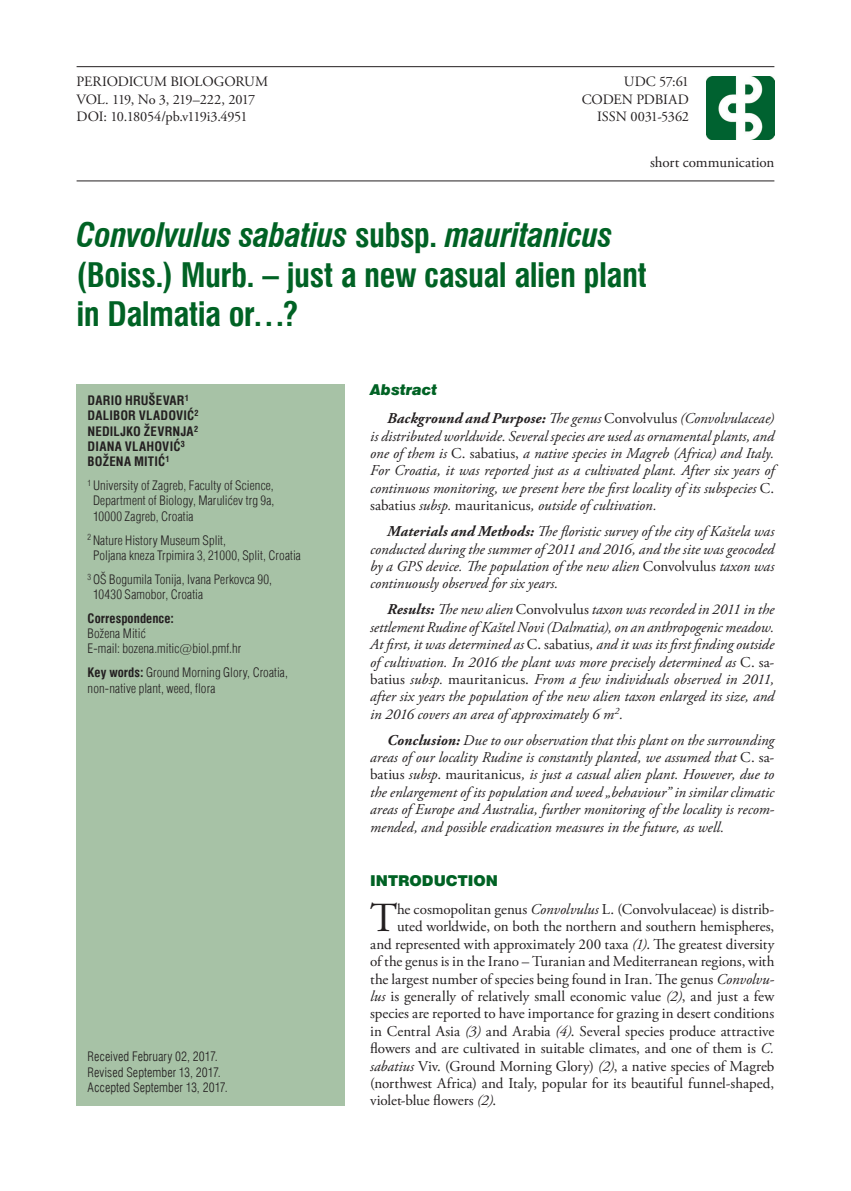
<style>
.page{position:relative;width:851px;height:1191px;background:#fff}
.page>*{position:absolute;margin:0;border:0;box-sizing:border-box;transform-origin:0 0}
.body_prvi{font:41.25px "Adobe Garamond Pro";color:#231f20}
.naslov_glavni{font:700 condensed 33px/39.6px "Swiss 721 BT";letter-spacing:-.015em;color:#006224}
.Body_Text{font:italic 15px/17.4px "Adobe Garamond Pro";color:#231f20;text-align:justify}
.body_prvi-2{font:15px "Adobe Garamond Pro";color:#231f20}
.Body_Text-2{font:15px "Adobe Garamond Pro";letter-spacing:-.005em;color:#231f20}
.poglavlje_1{font:900 15px "Swiss 721 BT";color:#006224}
.poglavlje_2{font:italic 900 15px "Swiss 721 BT";letter-spacing:.005em;color:#006224}
.glava_prva_strana{font:14.25px "Adobe Garamond Pro";letter-spacing:-.02em;color:#231f20}
.glava_prva_strana-2{font:14.25px "Adobe Garamond Pro";letter-spacing:-.04em;color:#231f20}
.autorova_adresa{font:12.75px/15.3px "Helvetica Condensed Light HR Normal";letter-spacing:.005em;color:#231f20}
.received_dno{font:300 condensed 12.75px/15.3px "Swiss 721 BT";letter-spacing:.005em;color:#231f20}
.autori{font:700 condensed 12.75px/15.3px "Helvetica";letter-spacing:.01em;color:#231f20}
.s1{font-style:italic}
.s2{font-family:"Swiss 721 BT";font-weight:700;font-stretch:condensed}
.s3{font-family:"Swiss 721 BT";font-weight:300}
.s4{font-weight:700}
.s5{font-style:normal}
</style>
<div class="page">
<img style="left:706px;top:76px;width:68px;height:64px">
<hr style="left:77px;top:66px;width:697px;height:1px;background:#231f20">
<hr style="left:77px;top:180px;width:697px;height:1px;background:#231f20">
<div style="left:77px;top:384px;width:267px;height:722px;background:#a7c2a6"></div>
<p class="glava_prva_strana" style="left:77px;top:73px;width:193px">PERIODICUM BIOLOGORUM</p>
<p class="glava_prva_strana" style="left:623px;top:73px;width:67px">UDC 57:61</p>
<p class="glava_prva_strana-2" style="left:77px;top:90px;width:180px">VOL. 119, No 3, 219–222, 2017</p>
<p class="glava_prva_strana" style="left:581px;top:90px;width:109px">CODEN PDBIAD</p>
<p class="glava_prva_strana" style="left:77px;top:108px;width:172px">DOI: 10.18054/pb.v119i3.4951</p>
<p class="glava_prva_strana" style="left:597px;top:108px;width:93px">ISSN 0031-5362</p>
<p class="Body_Text-2" style="left:650px;top:153px;width:126px">short communication</p>
<p class="naslov_glavni" style="left:77px;top:215px;width:571px"><span class="s1">Convolvulus sabatius</span> subsp. <span class="s1">mauritanicus </span>(Boiss.) Murb. – just a new casual alien plant in Dalmatia or…?</p>
<p class="autori" style="left:88px;top:393px;width:113px">DARIO HRUŠEVAR<sup>1<br></sup>DALIBOR VLADOVIĆ<sup>2<br></sup>NEDILJKO ŽEVRNJA<sup>2<br></sup>DIANA VLAHOVIĆ<sup>3<br></sup>BOŽENA MITIĆ<sup>1</sup></p>
<p class="autorova_adresa" style="left:93px;top:478px;width:183px;text-align:justify;text-indent:-5px"><sup>1</sup> University of Zagreb, Faculty of Science, Department of Biology, Maruli}ev trg 9a, 10000 Zagreb, Croatia</p>
<p class="autorova_adresa" style="left:93px;top:532px;width:209px;text-indent:-5px"><sup>2</sup> Nature History Museum Split,<br>Poljana kneza Trpimira 3, 21000, Split, Croatia</p>
<p class="autorova_adresa" style="left:93px;top:571px;width:180px;text-indent:-5px"><sup>3</sup> O[ Bogumila Tonija, Ivana Perkovca 90,<br>10430 Samobor, Croatia</p>
<p class="autorova_adresa" style="left:88px;top:610px;width:155px"><span class="s2">Correspondence:<br></span>Bo`ena Miti}<br>E-mail: bozena.mitic<span class="s3">@</span>biol.pmf.hr</p>
<p class="autorova_adresa" style="left:88px;top:665px;width:202px"><span class="s2">Key words:</span> Ground Morning Glory, Croatia, non-native plant, weed, flora</p>
<p class="received_dno" style="left:88px;top:1049px;width:141px">Received February 02, 2017.<br>Revised September 13, 2017.<br>Accepted September 13, 2017.</p>
<p class="poglavlje_2" style="left:370px;top:381px;width:68px">Abstract</p>
<p class="Body_Text" style="left:370px;top:410px;width:405px;text-indent:17px"><span class="s4">Background and Purpose:</span> The genus <span class="s5">Convolvulus</span> (Convolvulaceae) is distributed worldwide. Several species are used as ornamental plants, and one of them is <span class="s5">C. sabatius,</span> a native species in Magreb (Africa) and Italy.<br>For Croatia, it was reported just as a cultivated plant. After six years of continuous monitoring, we present here the first locality of its subspecies <span class="s5">C. sabatius</span> subsp. <span class="s5">mauritanicus</span>, outside of cultivation.</p>
<p class="Body_Text" style="left:370px;top:523px;width:405px;text-indent:17px"><span class="s4">Materials and Methods:</span> The floristic survey of the city of Kaštela was conducted during the summer of 2011 and 2016, and the site was geocoded by a GPS device. The population of the new alien <span class="s5">Convolvulus</span> taxon was continuously observed for six years.</p>
<p class="Body_Text" style="left:370px;top:601px;width:405px;text-indent:17px"><span class="s4">Results:</span> The new alien <span class="s5">Convolvulus</span> taxon was recorded in 2011 in the settlement Rudine of Kaštel Novi (Dalmatia), on an anthropogenic meadow.<br>At first, it was determined as <span class="s5">C. sabatius</span>, and it was its first finding outside of cultivation. In 2016 the plant was more precisely determined as <span class="s5">C. sa&shy;batius</span> subsp. <span class="s5">mauritanicus.</span> From a few individuals observed in 2011, after six years the population of the new alien taxon enlarged its size, and in 2016 covers an area of approximately 6 m<sup>2</sup>.</p>
<p class="Body_Text" style="left:370px;top:731px;width:405px;text-indent:17px"><span class="s4">Conclusion:</span> Due to our observation that this plant on the surrounding areas of our locality Rudine is constantly planted, we assumed that <span class="s5">C. sa&shy;batius</span> subsp<span class="s5">. mauritanicus</span>, is just a casual alien plant. However, due to the enlargement of its population and weed „behaviour” in similar climatic areas of Europe and Australia, further monitoring of the locality is recom&shy;mended, and possible eradication measures in the future, as well.</p>
<p class="poglavlje_1" style="left:370px;top:871px;width:129px">INTRODUCTION</p>
<p class="body_prvi" style="left:370px;top:893px;width:29px">T</p>
<p class="body_prvi-2" style="left:397px;top:900px;width:379px">he cosmopolitan genus <span class="s1">Convolvulus</span> L. (Convolvulaceae) is distrib-</p>
<p class="body_prvi-2" style="left:397px;top:917px;width:379px">uted worldwide, on both the northern and southern hemispheres,</p>
<p class="body_prvi-2" style="left:370px;top:935px;width:405px">and represented with approximately 200 taxa <span class="s1">(1)</span>. The greatest diversity</p>
<p class="body_prvi-2" style="left:370px;top:952px;width:405px">of the genus is in the Irano – Turanian and Mediterranean regions, with</p>
<p class="body_prvi-2" style="left:370px;top:969px;width:405px">the largest number of species being found in Iran. The genus <span class="s1">Convolvu-</span></p>
<p class="body_prvi-2" style="left:370px;top:987px;width:405px"><span class="s1">lus</span> is generally of relatively small economic value <span class="s1">(2)</span>, and just a few</p>
<p class="body_prvi-2" style="left:370px;top:1004px;width:405px">species are reported to have importance for grazing in desert conditions</p>
<p class="body_prvi-2" style="left:370px;top:1022px;width:405px">in Central Asia <span class="s1">(3)</span> and Arabia <span class="s1">(4)</span>. Several species produce attractive</p>
<p class="body_prvi-2" style="left:370px;top:1039px;width:405px">flowers and are cultivated in suitable climates, and one of them is <span class="s1">C.</span></p>
<p class="body_prvi-2" style="left:370px;top:1056px;width:405px"><span class="s1">sabatius</span> Viv. (Ground Morning Glory) <span class="s1">(2)</span>, a native species of Magreb</p>
<p class="body_prvi-2" style="left:370px;top:1074px;width:405px">(northwest Africa) and Italy, popular for its beautiful funnel-shaped,</p>
<p class="body_prvi-2" style="left:370px;top:1091px;width:128px">violet-blue flowers <span class="s1">(2)</span>.</p>
</div>
